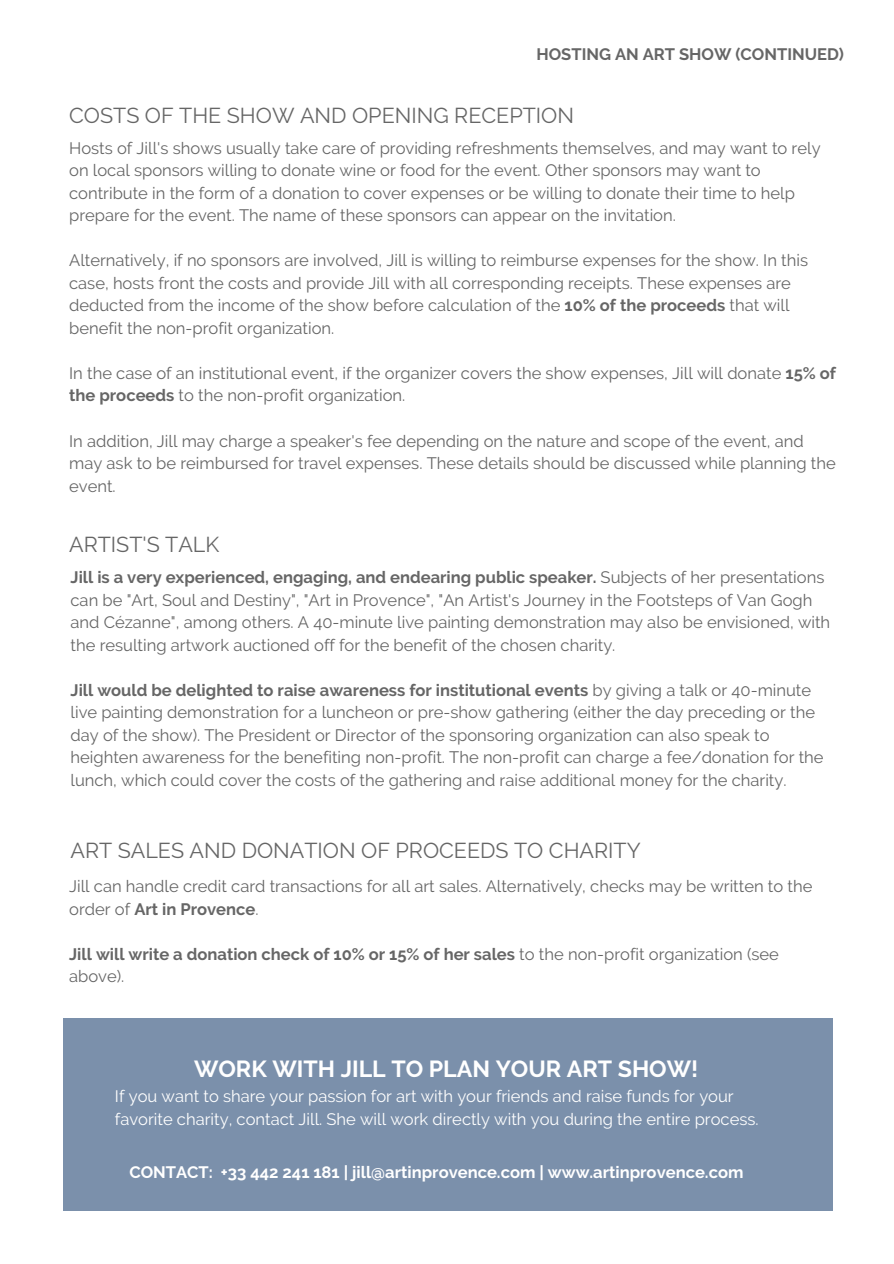
<style>
.page{position:relative;width:894px;height:1264px;background:#fff}
.page>*{position:absolute;margin:0;border:0;box-sizing:border-box;transform-origin:0 0}
.t1{font:700 23.25px "Raleway";color:#fff}
.t2{font:21.45px "Raleway";color:#666}
.t3{font:16.5px/22.5px "Raleway";color:#666}
.t4{font:16.5px/22.5px "Raleway";color:#fff}
.t5{font:700 16.5px/22.5px "Raleway";color:#666}
.t6{font:700 16.5px "Raleway";color:#fff}
.s1{font-weight:700}
.s2{font-weight:400}
</style>
<div class="page">
<div style="left:63px;top:1018px;width:769px;height:192px;background:#7b90ab"></div>
<p class="t5" style="left:536px;top:43px;width:309px">HOSTING AN ART SHOW (CONTINUED)</p>
<p class="t2" style="left:69px;top:103px;width:506px">COSTS OF THE SHOW AND OPENING RECEPTION</p>
<p class="t3" style="left:69px;top:136px;width:752px">Hosts of Jill's shows usually take care of providing refreshments themselves, and may want to rely on local sponsors willing to donate wine or food for the event. Other sponsors may want to contribute in the form of a donation to cover expenses or be willing to donate their time to help prepare for the event. The name of these sponsors can appear on the invitation.</p>
<p class="t3" style="left:69px;top:249px;width:740px">Alternatively, if no sponsors are involved, Jill is willing to reimburse expenses for the show. In this case, hosts front the costs and provide Jill with all corresponding receipts. These expenses are deducted from the income of the show before calculation of the <span class="s1">10% of the proceeds</span> that will benefit the non-profit organization.</p>
<p class="t3" style="left:69px;top:362px;width:768px">In the case of an institutional event, if the organizer covers the show expenses, Jill will donate <span class="s1">15% of the proceeds</span> to the non-profit organization.</p>
<p class="t3" style="left:69px;top:429px;width:767px">In addition, Jill may charge a speaker's fee depending on the nature and scope of the event, and may ask to be reimbursed for travel expenses. These details should be discussed while planning the event.</p>
<p class="t2" style="left:69px;top:532px;width:152px">ARTIST'S TALK</p>
<p class="t3" style="left:71px;top:566px;width:761px"><span class="s1">Jill is a very experienced, engaging, and endearing public speaker.</span> Subjects of her presentations can be "Art, Soul and Destiny", "Art in Provence", "An Artist's Journey in the Footsteps of Van Gogh and Cézanne", among others. A 40-minute live painting demonstration may also be envisioned, with the resulting artwork auctioned off for the benefit of the chosen charity.</p>
<p class="t3" style="left:71px;top:678px;width:754px"><span class="s1">Jill would be delighted to raise awareness for institutional events</span> by giving a talk or 40-minute live painting demonstration for a luncheon or pre-show gathering (either the day preceding or the day of the show). The President or Director of the sponsoring organization can also speak to heighten awareness for the benefiting non-profit. The non-profit can charge a fee/donation for the lunch, which could cover the costs of the gathering and raise additional money for the charity.</p>
<p class="t2" style="left:71px;top:837px;width:571px">ART SALES AND DONATION OF PROCEEDS TO CHARITY</p>
<p class="t3" style="left:69px;top:875px;width:744px">Jill can handle credit card transactions for all art sales. Alternatively, checks may be written to the order of <span class="s1">Art in Provence</span>.</p>
<p class="t5" style="left:69px;top:942px;width:711px">Jill will write a donation check of 10% or 15% of her sales <span class="s2">to the non-profit organization (see above).</span></p>
<p class="t1" style="left:194px;top:1054px;width:505px">WORK WITH JILL TO PLAN YOUR ART SHOW!</p>
<p class="t4" style="left:115px;top:1084px;width:645px">If you want to share your passion for art with your friends and raise funds for your favorite charity, contact Jill. She will work directly with you during the entire process.</p>
<p class="t6" style="left:129px;top:1162px;width:615px">CONTACT: +33 442 241 181 | jill@artinprovence.com | www.artinprovence.com</p>
</div>
